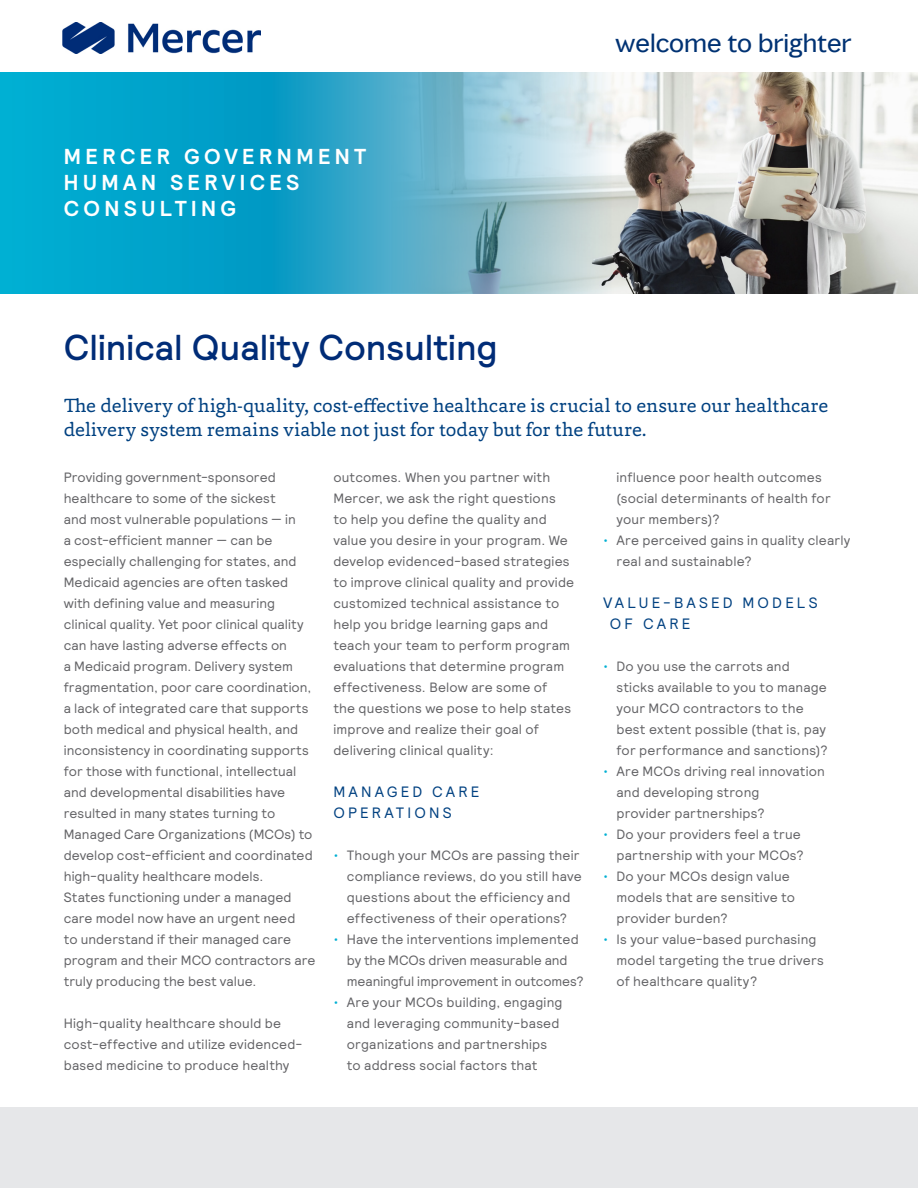
<style>
.page{position:relative;width:918px;height:1188px;background:#fff}
.page>*{position:absolute;margin:0;border:0;box-sizing:border-box;transform-origin:0 0}
.Intro_text{font:500 36px "Relative";color:#002c77}
.t1{font:24px "MMC Display";color:#003273}
.Health_Wealth_Career{font:700 21.6px/26px "Relative";letter-spacing:.205em;color:#fff}
.Intro_text-2{font:19.5px/24px "Capita";color:#014181}
.Paragraph_heading{font:15px/21px "Relative";letter-spacing:.21em;color:#014181}
.Body_copy{font:13.5px/21px "Relative";letter-spacing:.01em;color:#636366}
.s1{color:#00b0d3}
</style>
<div class="page">
<img style="left:612px;top:72px;width:306px;height:221px">
<svg style="left:0;top:72px;width:612px;height:221px;background:#3dafcd"></svg>
<div style="left:0;top:1107px;width:918px;height:81px;background:#e6e7e9"></div>
<img style="left:62px;top:23px;width:198px;height:30px">
<p class="Health_Wealth_Career" style="left:64px;top:144px;width:304px">MERCER GOVERNMENT<br>HUMAN SERVICES<br>CONSULTING</p>
<p class="Intro_text" style="left:64px;top:324px;width:435px">Clinical Quality Consulting</p>
<h2 class="t1" style="left:615px;top:27px;width:238px">welcome to brighter</h2>
<p class="Intro_text-2" style="left:64px;top:393px;width:766px">The delivery of high-quality, cost-effective healthcare is crucial to ensure our healthcare delivery system remains viable not just for today but for the future.</p>
<p class="Body_copy" style="left:64px;top:466px;width:253px">Providing government-sponsored healthcare to some of the sickest<br>and most vulnerable populations — in<br>a cost-efficient manner — can be especially challenging for states, and Medicaid agencies are often tasked with defining value and measuring clinical quality. Yet poor clinical quality can have lasting adverse effects on<br>a Medicaid program. Delivery system fragmentation, poor care coordination, a lack of integrated care that supports both medical and physical health, and inconsistency in coordinating supports for those with functional, intellectual and developmental disabilities have resulted in many states turning to Managed Care Organizations (MCOs) to develop cost-efficient and coordinated high-quality healthcare models.<br>States functioning under a managed care model now have an urgent need<br>to understand if their managed care program and their MCO contractors are truly producing the best value.</p>
<p class="Body_copy" style="left:64px;top:1013px;width:240px">High-quality healthcare should be cost-effective and utilize evidenced&shy;based medicine to produce healthy</p>
<p class="Body_copy" style="left:333px;top:467px;width:242px">outcomes. When you partner with Mercer, we ask the right questions<br>to help you define the quality and value you desire in your program. We develop evidenced-based strategies to improve clinical quality and provide customized technical assistance to help you bridge learning gaps and teach your team to perform program evaluations that determine program effectiveness. Below are some of<br>the questions we pose to help states improve and realize their goal of delivering clinical quality:</p>
<p class="Paragraph_heading" style="left:333px;top:781px;width:148px">MANAGED CARE<br>OPERATIONS</p>
<p class="Body_copy" style="left:347px;top:844px;width:236px;text-indent:-14px"><span class="s1">•</span> Though your MCOs are passing their compliance reviews, do you still have questions about the efficiency and effectiveness of their operations?</p>
<p class="Body_copy" style="left:347px;top:928px;width:239px;text-indent:-14px"><span class="s1">•</span> Have the interventions implemented by the MCOs driven measurable and meaningful improvement in outcomes?</p>
<p class="Body_copy" style="left:347px;top:991px;width:217px;text-indent:-14px"><span class="s1">•</span> Are your MCOs building, engaging and leveraging community-based organizations and partnerships to address social factors that</p>
<p class="Body_copy" style="left:616px;top:466px;width:216px">influence poor health outcomes (social determinants of health for your members)?</p>
<p class="Body_copy" style="left:616px;top:529px;width:235px;text-indent:-14px"><span class="s1">•</span> Are perceived gains in quality clearly real and sustainable?</p>
<p class="Paragraph_heading" style="left:610px;top:592px;width:209px;text-indent:-7px">VALUE-BASED MODELS<br>OF CARE</p>
<p class="Body_copy" style="left:616px;top:655px;width:213px;text-indent:-14px"><span class="s1">•</span> Do you use the carrots and sticks available to you to manage your MCO contractors to the best extent possible (that is, pay for performance and sanctions)?</p>
<p class="Body_copy" style="left:616px;top:760px;width:210px;text-indent:-14px"><span class="s1">•</span> Are MCOs driving real innovation and developing strong<br>provider partnerships?</p>
<p class="Body_copy" style="left:603px;top:823px;width:202px;text-align:right"><span class="s1">•</span> Do your providers feel a true partnership with your MCOs?</p>
<p class="Body_copy" style="left:616px;top:865px;width:180px;text-indent:-14px"><span class="s1">•</span> Do your MCOs design value models that are sensitive to provider burden?</p>
<p class="Body_copy" style="left:616px;top:928px;width:209px;text-indent:-14px"><span class="s1">•</span> Is your value-based purchasing model targeting the true drivers of healthcare quality?</p>
</div>
